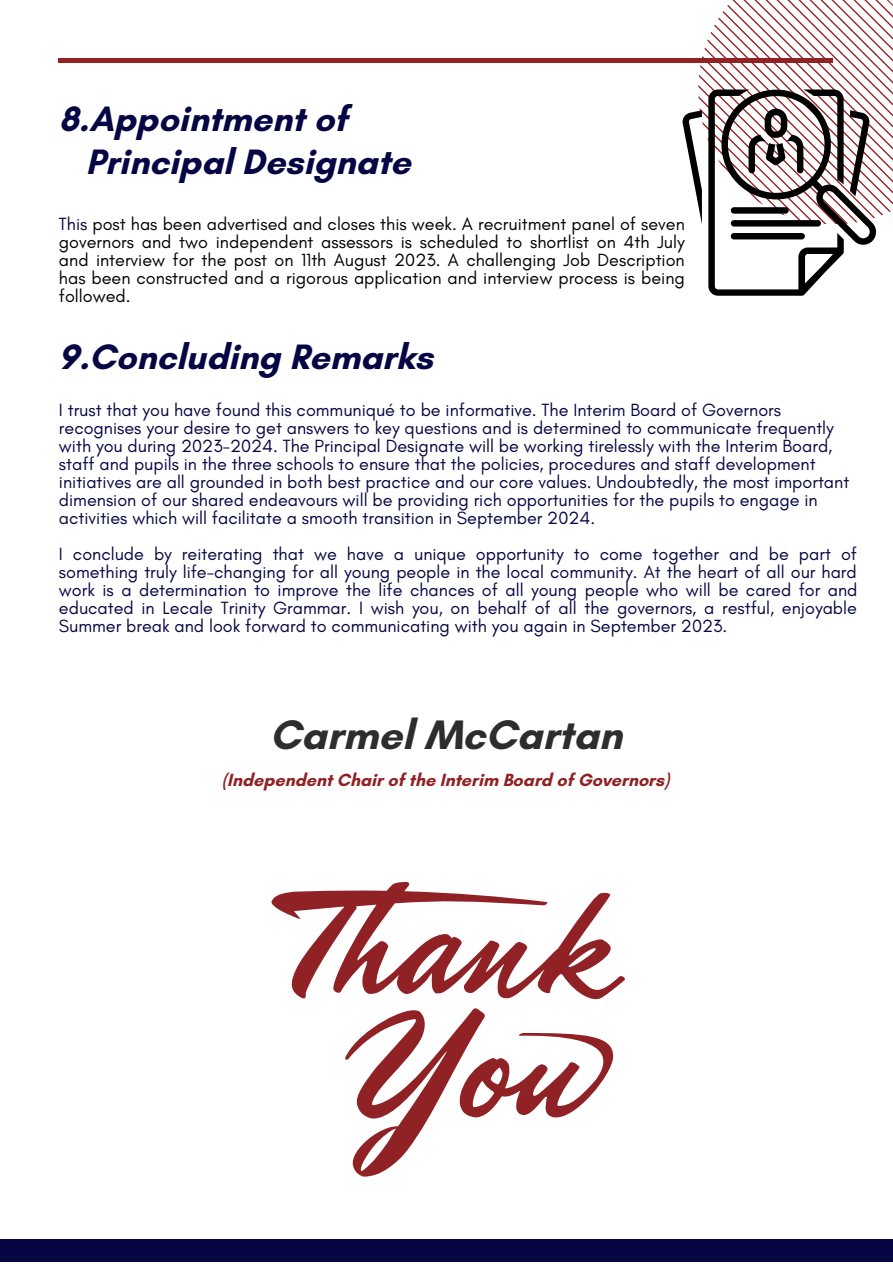
<style>
.page{position:relative;width:893px;height:1264px;background:#fff}
.page>*{position:absolute;margin:0;border:0;box-sizing:border-box;transform-origin:0 0}
.t1{font:700 42px "Glacial Indifference";color:#2e2d2d}
.t2{font:700 36px "Glacial Indifference";color:#060644}
.t3{font:18px/18px "Glacial Indifference";color:#060644}
.t4{font:18px/18px "Glacial Indifference";color:#000;text-align:justify}
.t5{font:700 18px "Glacial Indifference";color:#902124}
.s1{color:#060644}
</style>
<div class="page">
<div style="left:0;top:1239px;width:892px;height:23px;background:#060644"></div>
<hr style="left:59px;top:58px;width:774px;height:4px;background:#902124">
<svg style="left:681px;top:0;width:211px;height:296px"></svg>
<div style="left:730px;top:207px;width:58px;height:7px;background:#000;border-radius:3px"></div>
<div style="left:730px;top:220px;width:90px;height:6px;background:#000;border-radius:3px"></div>
<div style="left:730px;top:233px;width:74px;height:6px;background:#000;border-radius:3px"></div>
<svg style="left:271px;top:882px;width:354px;height:294px"></svg>
<p class="t2" style="left:59px;top:97px;width:290px">8.Appointment of</p>
<p class="t2" style="left:86px;top:139px;width:326px">Principal Designate</p>
<p class="t4" style="left:59px;top:214px;width:627px"><span class="s1">This</span> post has been advertised and closes this week. A recruitment panel of seven governors and two independent assessors is scheduled to shortlist on 4th July and interview for the post on 11th August 2023. A challenging Job Description has been constructed and a rigorous application and interview process is being followed.</p>
<p class="t2" style="left:59px;top:335px;width:376px">9.Concluding Remarks</p>
<p class="t3" style="left:59px;top:401px;width:791px">I trust that you have found this communiqué to be informative. The Interim Board of Governors recognises your desire to get answers to key questions and is determined to communicate frequently with you during 2023-2024. The Principal Designate will be working tirelessly with the Interim Board, staff and pupils in the three schools to ensure that the policies, procedures and staff development initiatives are all grounded in both best practice and our core values. Undoubtedly, the most important dimension of our shared endeavours will be providing rich opportunities for the pupils to engage in activities which will facilitate a smooth transition in September 2024.</p>
<p class="t3" style="left:59px;top:545px;width:800px;text-align:justify">I conclude by reiterating that we have a unique opportunity to come together and be part of something truly life-changing for all young people in the local community. At the heart of all our hard work is a determination to improve the life chances of all young people who will be cared for and educated in Lecale Trinity Grammar. I wish you, on behalf of all the governors, a restful, enjoyable Summer break and look forward to communicating with you again in September 2023.</p>
<p class="t1" style="left:270px;top:709px;width:354px">Carmel McCartan</p>
<p class="t5" style="left:222px;top:768px;width:449px">(Independent Chair of the Interim Board of Governors)</p>
</div>
